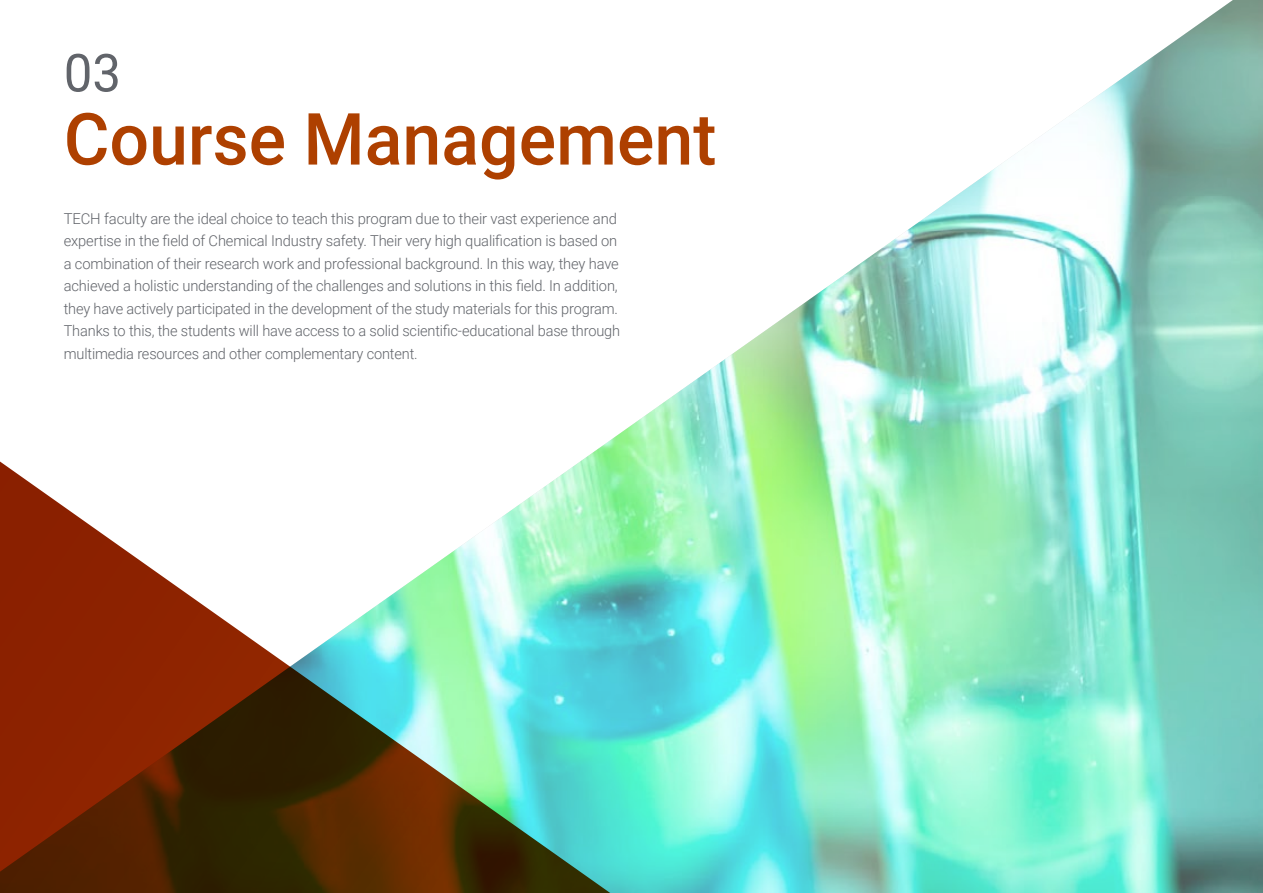
<style>
.page{position:relative;width:1263px;height:893px;background:#fff}
.page>*{position:absolute;margin:0;border:0;box-sizing:border-box;transform-origin:0 0}
.t1{font:500 72px "Roboto";color:#ae4000}
.t2{font:52.5px "Roboto";color:#61646a}
.t3{font:300 15px/22.5px "Roboto";letter-spacing:-.01em;color:#61646a}
</style>
<div class="page">
<img style="left:602px;top:0;width:661px;height:893px">
<svg style="left:0;top:446px;width:640px;height:447px"></svg>
<h2 class="t2" style="left:64px;top:36px;width:59px">03</h2>
<h1 class="t1" style="left:64px;top:89px;width:654px">Course Management</h1>
<p class="t3" style="left:64px;top:207px;width:558px">TECH faculty are the ideal choice to teach this program due to their vast experience and expertise in the field of Chemical Industry safety. Their very high qualification is based on a combination of their research work and professional background. In this way, they have achieved a holistic understanding of the challenges and solutions in this field. In addition, they have actively participated in the development of the study materials for this program.<br>Thanks to this, the students will have access to a solid scientific-educational base through multimedia resources and other complementary content.</p>
</div>
